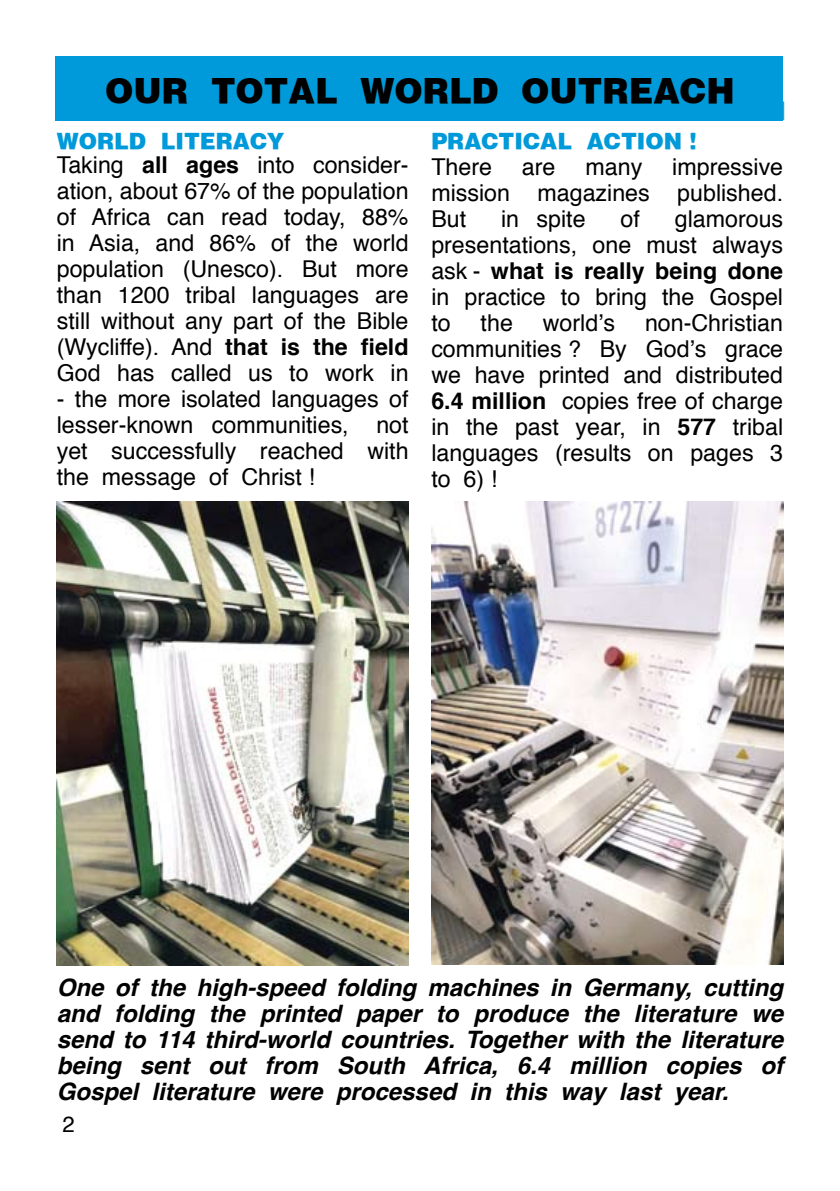
<style>
.page{position:relative;width:840px;height:1191px;background:#fff}
.page>*{position:absolute;margin:0;border:0;box-sizing:border-box;transform-origin:0 0}
.t1{font:900 34px "Helvetica";color:#000}
.t2{font:italic 700 24px/26px "Helvetica";color:#000;text-align:justify}
.t3{font:23.2px/26px "Helvetica";color:#000;text-align:justify}
.t4{font:900 22px "Helvetica";color:#0099d9}
.t5{font:22px "Helvetica";color:#000}
.s1{font-weight:700}
</style>
<div class="page">
<div style="left:55px;top:57px;width:727px;height:64px;background:#0099d9"></div>
<img style="left:57px;top:502px;width:351px;height:463px">
<img style="left:431px;top:501px;width:351px;height:463px">
<h1 class="t1" style="left:105px;top:68px;width:630px">OUR TOTAL WORLD OUTREACH</h1>
<p class="t4" style="left:57px;top:127px;width:229px">WORLD LITERACY</p>
<p class="t3" style="left:57px;top:152px;width:353px">Taking <span class="s1">all ages</span> into consider&shy;ation, about 67% of the population of Africa can read today, 88% in Asia, and 86% of the world population (Unesco). But more than 1200 tribal languages are still without any part of the Bible (Wycliffe). And <span class="s1">that is the field </span>God has called us to work in</p>
<p class="t3" style="left:57px;top:386px;width:353px">- the more isolated languages of lesser-known communities, not yet successfully reached with the message of Christ !</p>
<p class="t4" style="left:431px;top:127px;width:267px">PRACTICAL ACTION !</p>
<p class="t3" style="left:431px;top:154px;width:62px">There</p>
<p class="t3" style="left:521px;top:154px;width:35px">are</p>
<p class="t3" style="left:585px;top:154px;width:58px">many</p>
<p class="t3" style="left:431px;top:154px;width:353px;text-indent:241px">impressive mission magazines published.<br>But</p>
<p class="t3" style="left:501px;top:206px;width:86px">in spite</p>
<p class="t3" style="left:620px;top:206px;width:21px">of</p>
<p class="t3" style="left:431px;top:206px;width:353px;text-indent:243px">glamorous presentations, one must always ask - <span class="s1">what is really being done </span>in practice to bring the Gospel to</p>
<p class="t3" style="left:431px;top:310px;width:353px;text-indent:213px">non-Christian communities ? By God’s grace we have printed and distributed <span class="s1">6.4 million</span> copies free of charge in the past year, in <span class="s1">577</span> tribal languages (results on pages 3 to 6) !</p>
<p class="t3" style="left:480px;top:310px;width:34px">the</p>
<p class="t3" style="left:542px;top:310px;width:74px">world’s</p>
<p class="t2" style="left:57px;top:974px;width:727px">One of the high-speed folding machines in Germany, cutting and folding the printed paper to produce the literature we send to 114 third-world countries. Together with the literature being sent out from South Africa, 6.4 million copies of Gospel literature were processed in this way last year.</p>
<p class="t5" style="left:62px;top:1107px;width:14px">2</p>
</div>
